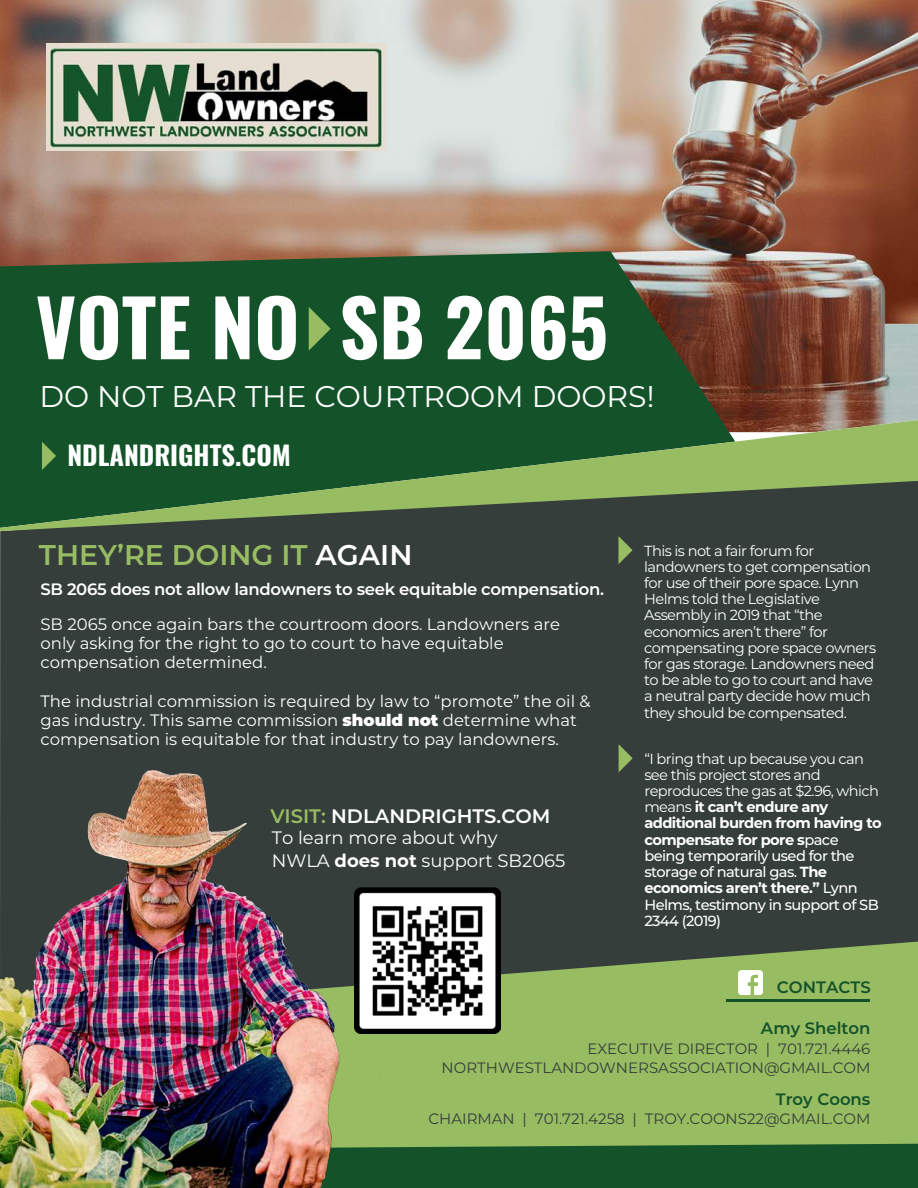
<style>
.page{position:relative;width:918px;height:1188px;background:#fff}
.page>*{position:absolute;margin:0;border:0;box-sizing:border-box;transform-origin:0 0}
.t1{font:700 77.55px "Oswald";color:#fff}
.t2{font:29.85px "Montserrat";color:#fff}
.t3{font:600 28.5px "Montserrat";color:#98bc62}
.t4{font:700 26.4px "Oswald";color:#fff}
.t5{font:600 19.5px "Montserrat";color:#fff}
.t6{font:18px/22.2px "Montserrat";color:#fff}
.t7{font:16.5px/19.2px "Montserrat";color:#fff}
.t8{font:600 16.5px "Montserrat";letter-spacing:-.02em;color:#fff}
.t9{font:600 16.5px "Montserrat";color:#14532a}
.t10{font:15px/19.2px "Montserrat";color:#353e3b;text-align:right}
.t11{font:14.7px/16.2px "Montserrat";letter-spacing:-.04em;color:#fff}
.t12{font:500 14.7px/16.2px "Montserrat";letter-spacing:-.04em;color:#fff}
.s1{color:#fff}
.s2{font-weight:900}
.s3{color:#98bc62}
.s4{font-weight:700}
.s5{font-weight:400}
</style>
<div class="page">
<img style="left:0;top:0;width:918px;height:420px">
<img style="left:47px;top:44px;width:339px;height:106px">
<svg style="left:0;top:251px;width:735px;height:169px;background:#24552f"></svg>
<div style="left:0;top:531px;width:918px;height:411px;background:#353e3b"></div>
<svg style="left:619px;top:744px;width:14px;height:28px"></svg>
<svg style="left:309px;top:307px;width:22px;height:44px"></svg>
<svg style="left:618px;top:536px;width:15px;height:28px"></svg>
<svg style="left:0;top:420px;width:918px;height:111px;background:#446d3f"></svg>
<div style="left:258px;top:1144px;width:660px;height:44px;background:#14532a"></div>
<svg style="left:459px;top:942px;width:459px;height:205px;background:#8eb05d"></svg>
<hr style="left:726px;top:999px;width:144px;height:3px;background:#14532a">
<svg style="left:738px;top:970px;width:25px;height:25px"></svg>
<img style="left:0;top:707px;width:459px;height:481px">
<img style="left:354px;top:883px;width:146px;height:151px">
<h1 class="t1" style="left:36px;top:287px;width:574px">VOTE NO SB 2065</h1>
<h2 class="t2" style="left:39px;top:375px;width:617px">DO NOT BAR THE COURTROOM DOORS!</h2>
<h3 class="t4" style="left:67px;top:442px;width:225px">NDLANDRIGHTS.COM</h3>
<h3 class="t3" style="left:39px;top:535px;width:375px">THEY’RE DOING IT <span class="s1">AGAIN</span></h3>
<p class="t8" style="left:41px;top:578px;width:565px">SB 2065 does not allow landowners to seek equitable compensation.</p>
<p class="t7" style="left:41px;top:614px;width:521px">SB 2065 once again bars the courtroom doors. Landowners are only asking for the right to go to court to have equitable compensation determined.</p>
<p class="t7" style="left:41px;top:691px;width:552px">The industrial commission is required by law to “promote” the oil &amp; gas industry. This same commission <span class="s2">should not</span> determine what compensation is equitable for that industry to pay landowners.</p>
<p class="t5" style="left:270px;top:802px;width:282px"><span class="s3">VISIT:</span> NDLANDRIGHTS.COM</p>
<p class="t6" style="left:272px;top:826px;width:295px">To learn more about why<br>NWLA <span class="s4">does not</span> support SB2065</p>
<p class="t11" style="left:644px;top:542px;width:234px">This is not a fair forum for landowners to get compensation for use of their pore space. Lynn<br>Helms told the Legislative<br>Assembly in 2019 that “the economics aren’t there” for compensating pore space owners for gas storage. Landowners need to be able to go to court and have a neutral party decide how much they should be compensated.</p>
<p class="t12" style="left:644px;top:750px;width:239px"><span class="s5">“I bring that up because you can see this project stores and reproduces the gas at $2.96, which means</span> <span class="s4">it can’t endure any additional burden from having to compensate for pore s</span>pace being temporarily used for the storage of natural gas. <span class="s4">The economics aren’t there.”</span> Lynn<br>Helms, testimony in support of SB<br>2344 (2019)</p>
<p class="t9" style="left:777px;top:976px;width:95px">CONTACTS</p>
<p class="t9" style="left:761px;top:1017px;width:111px">Amy Shelton</p>
<p class="t10" style="left:442px;top:1038px;width:430px">EXECUTIVE DIRECTOR | 701.721.4446<br>NORTHWESTLANDOWNERSASSOCIATION@GMAIL.COM</p>
<p class="t9" style="left:776px;top:1087px;width:96px">Troy Coons</p>
<p class="t10" style="left:428px;top:1108px;width:444px">CHAIRMAN | 701.721.4258 | TROY.COONS22@GMAIL.COM</p>
</div>
